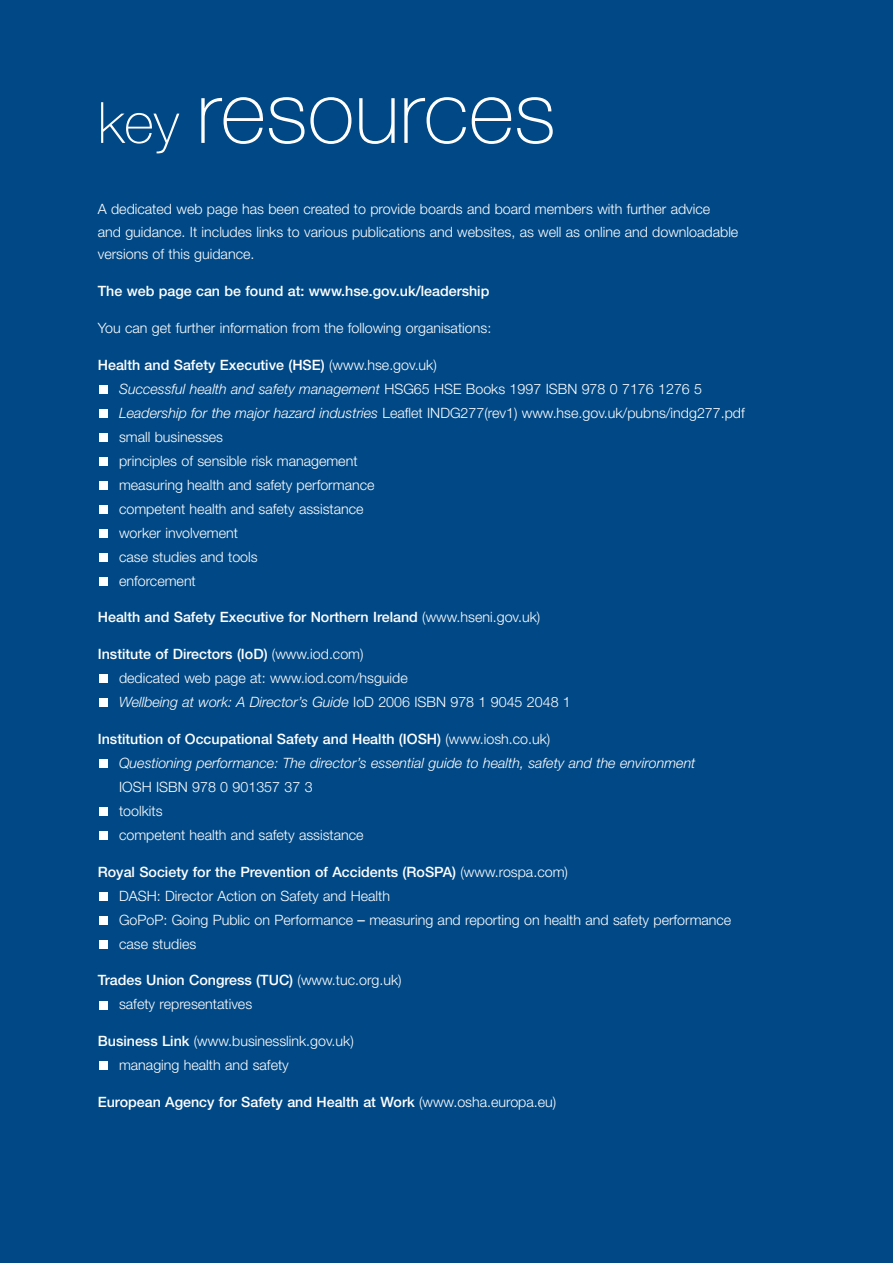
<style>
.page{position:relative;width:893px;height:1263px;background:#004986}
.page>*{position:absolute;margin:0;border:0;box-sizing:border-box;transform-origin:0 0}
.t1{font:100 87px "Helvetica Neue";color:#fff}
.t2{font:300 14.25px/24px "Helvetica Neue";color:#fff}
.t3{font:500 14.25px "Helvetica Neue";color:#fff}
.t4{font:italic 300 14.25px/24px "Helvetica Neue";color:#fff}
.s1{font-size:57px}
.s2{font-weight:500}
.s3{font-style:italic}
.s4{font-weight:300}
.s5{font-weight:500;font-style:normal}
.s6{font-style:normal}
.s7{font-weight:400;font-size:15px}
</style>
<div class="page">
<div style="left:99px;top:385px;width:9px;height:9px;background:#fff"></div>
<div style="left:99px;top:675px;width:9px;height:8px;background:#fff"></div>
<div style="left:99px;top:1062px;width:9px;height:8px;background:#fff"></div>
<div style="left:99px;top:1001px;width:9px;height:8px;background:#fff"></div>
<div style="left:99px;top:940px;width:9px;height:9px;background:#fff"></div>
<div style="left:99px;top:916px;width:9px;height:9px;background:#fff"></div>
<div style="left:99px;top:892px;width:9px;height:9px;background:#fff"></div>
<div style="left:99px;top:831px;width:9px;height:9px;background:#fff"></div>
<div style="left:99px;top:807px;width:9px;height:9px;background:#fff"></div>
<div style="left:99px;top:759px;width:9px;height:9px;background:#fff"></div>
<div style="left:99px;top:699px;width:9px;height:8px;background:#fff"></div>
<div style="left:99px;top:577px;width:9px;height:9px;background:#fff"></div>
<div style="left:99px;top:553px;width:9px;height:9px;background:#fff"></div>
<div style="left:99px;top:529px;width:9px;height:9px;background:#fff"></div>
<div style="left:99px;top:505px;width:9px;height:9px;background:#fff"></div>
<div style="left:99px;top:481px;width:9px;height:9px;background:#fff"></div>
<div style="left:99px;top:457px;width:9px;height:9px;background:#fff"></div>
<div style="left:99px;top:433px;width:9px;height:9px;background:#fff"></div>
<div style="left:99px;top:409px;width:9px;height:9px;background:#fff"></div>
<h1 class="t1" style="left:98px;top:81px;width:460px"><span class="s1">key</span> resources</h1>
<p class="t2" style="left:98px;top:199px;width:642px;line-height:22.5px">A dedicated web page has been created to provide boards and board members with further advice<br>and guidance. It includes links to various publications and websites, as well as online and downloadable versions of this guidance.</p>
<p class="t3" style="left:98px;top:286px;width:393px">The web page can be found at: www.hse.gov.uk/leadership</p>
<p class="t2" style="left:98px;top:317px;width:395px">You can get further information from the following organisations:</p>
<p class="t2" style="left:119px;top:354px;width:627px;text-indent:-21px"><span class="s2">Health and Safety Executive (HSE)</span> (www.hse.gov.uk)<br><span class="s3">Successful health and safety management</span> HSG65 HSE Books 1997 ISBN 978 0 7176 1276 5<br><span class="s3">Leadership for the major hazard industries</span> Leaflet INDG277(rev1) www.hse.gov.uk/pubns/indg277.pdf small businesses<br>principles of sensible risk management<br>measuring health and safety performance<br>competent health and safety assistance<br>worker involvement<br>case studies and tools<br>enforcement</p>
<p class="t3" style="left:98px;top:612px;width:444px">Health and Safety Executive for Northern Ireland <span class="s4">(www.hseni.gov.uk)</span></p>
<p class="t2" style="left:119px;top:643px;width:453px;text-indent:-21px"><span class="s2">Institute of Directors (IoD)</span> (www.iod.com)<br>dedicated web page at: www.iod.com/hsguide<br><span class="s3">Wellbeing at work: A Director’s Guide</span> IoD 2006 ISBN 978 1 9045 2048 1</p>
<p class="t4" style="left:119px;top:728px;width:578px;text-indent:-21px"><span class="s5">Institution of Occupational Safety and Health (IOSH)</span> <span class="s6">(www.iosh.co.uk)<br></span>Questioning performance: The director’s essential guide to health, safety and the environment</p>
<p class="t2" style="left:119px;top:776px;width:246px">IOSH ISBN 978 0 901357 37 3<br>toolkits<br>competent health and safety assistance</p>
<p class="t2" style="left:119px;top:861px;width:614px;text-indent:-21px"><span class="s2">Royal Society for the Prevention of Accidents (RoSPA)</span> (www.rospa.com)<br>DASH: Director Action on Safety and Health<br>GoPoP: Going Public on Performance <span class="s7">–</span> measuring and reporting on health and safety performance case studies</p>
<p class="t2" style="left:119px;top:970px;width:284px;text-indent:-21px"><span class="s2">Trades Union Congress (TUC)</span> (www.tuc.org.uk) safety representatives</p>
<p class="t2" style="left:119px;top:1030px;width:236px;text-indent:-21px"><span class="s2">Business Link</span> (www.businesslink.gov.uk) managing health and safety</p>
<p class="t3" style="left:98px;top:1097px;width:460px">European Agency for Safety and Health at Work <span class="s4">(www.osha.europa.eu)</span></p>
</div>
